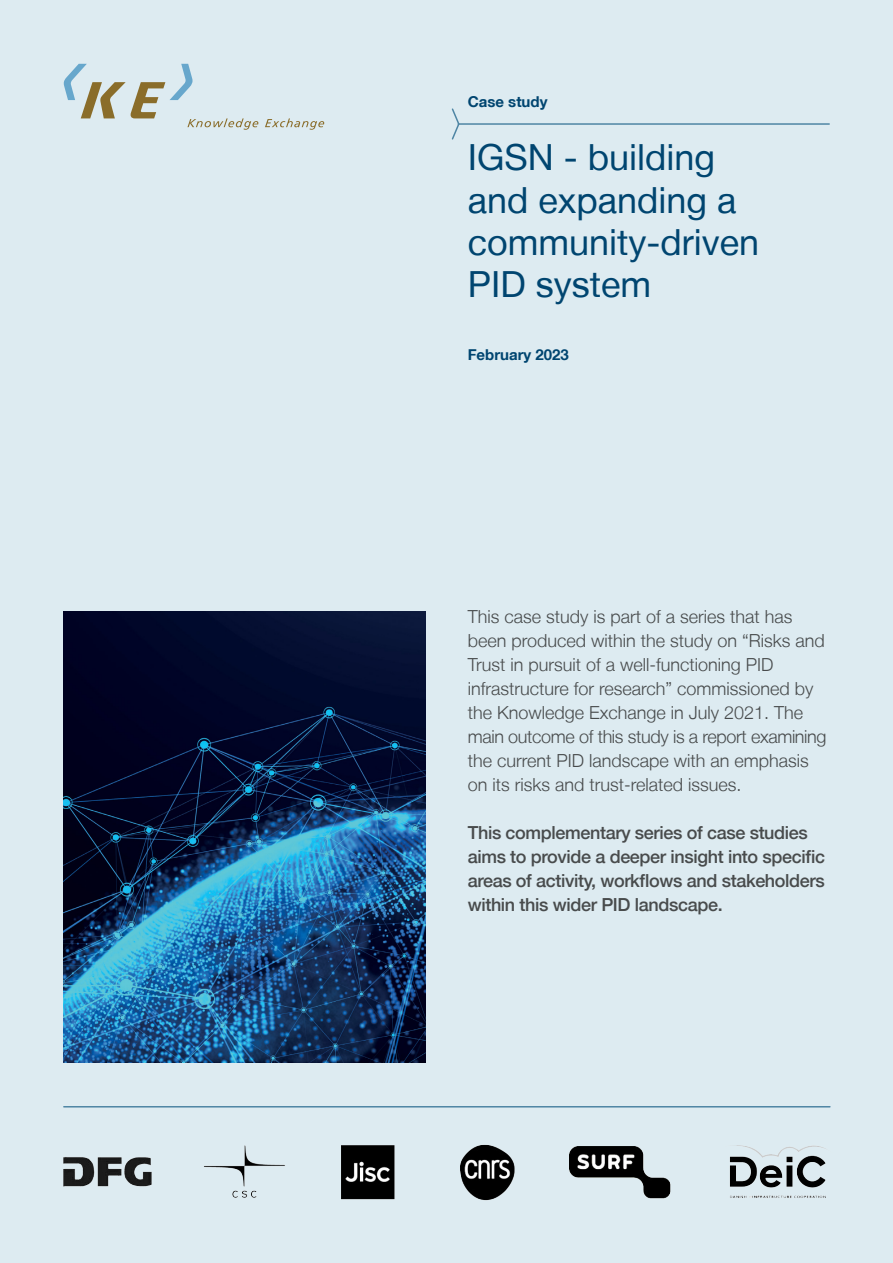
<style>
.page{position:relative;width:893px;height:1263px;background:#ddebf1}
.page>*{position:absolute;margin:0;border:0;box-sizing:border-box;transform-origin:0 0}
.FRONT_COVER_TITLE{font:36px/42px "Helvetica Neue LT";color:#004570}
.COVER_SUMMARY_TEXT{font:300 18px/24px "Helvetica Neue LT";color:#484b4c}
.COVER_SUMMARY_TEXT-2{font:500 18px/24px "Helvetica Neue LT";letter-spacing:-.02em;color:#484b4c}
.FRONT_COVER_TITLE-2{font:700 15px "Helvetica Neue LT";color:#004570}
.s1{font-family:"Helvetica Neue LT Medium 2";font-weight:400}
</style>
<div class="page">
<svg style="left:265px;top:118px;width:59px;height:12px"></svg>
<svg style="left:64px;top:64px;width:194px;height:66px"></svg>
<img style="left:63px;top:1144px;width:763px;height:57px">
<hr style="left:64px;top:1106px;width:766px;height:1px;background:#4e85a4">
<hr style="left:458px;top:123px;width:371px;height:2px;background:#4e85a4">
<svg style="left:451px;top:108px;width:9px;height:32px"></svg>
<img style="left:63px;top:611px;width:363px;height:452px">
<p class="FRONT_COVER_TITLE-2" style="left:468px;top:93px;width:81px">Case study</p>
<p class="FRONT_COVER_TITLE" style="left:468px;top:136px;width:293px">IGSN - building and expanding a community-driven<br>PID system</p>
<p class="FRONT_COVER_TITLE-2" style="left:468px;top:345px;width:103px">February 2023</p>
<p class="COVER_SUMMARY_TEXT" style="left:468px;top:604px;width:360px">This case study is part of a series that has been produced within the study on “Risks and Trust in pursuit of a well-functioning PID infrastructure for research” commissioned by the Knowledge Exchange in July 2021. The main outcome of this study is a report examining the current PID landscape with an emphasis on its risks and trust-related issues.</p>
<p class="COVER_SUMMARY_TEXT-2" style="left:468px;top:820px;width:359px"><span class="s1">This complementary series of case studies </span>aims to provide a deeper insight into specific areas of activity, workflows and stakeholders <span class="s1">within this wider PID landscape.</span></p>
</div>
